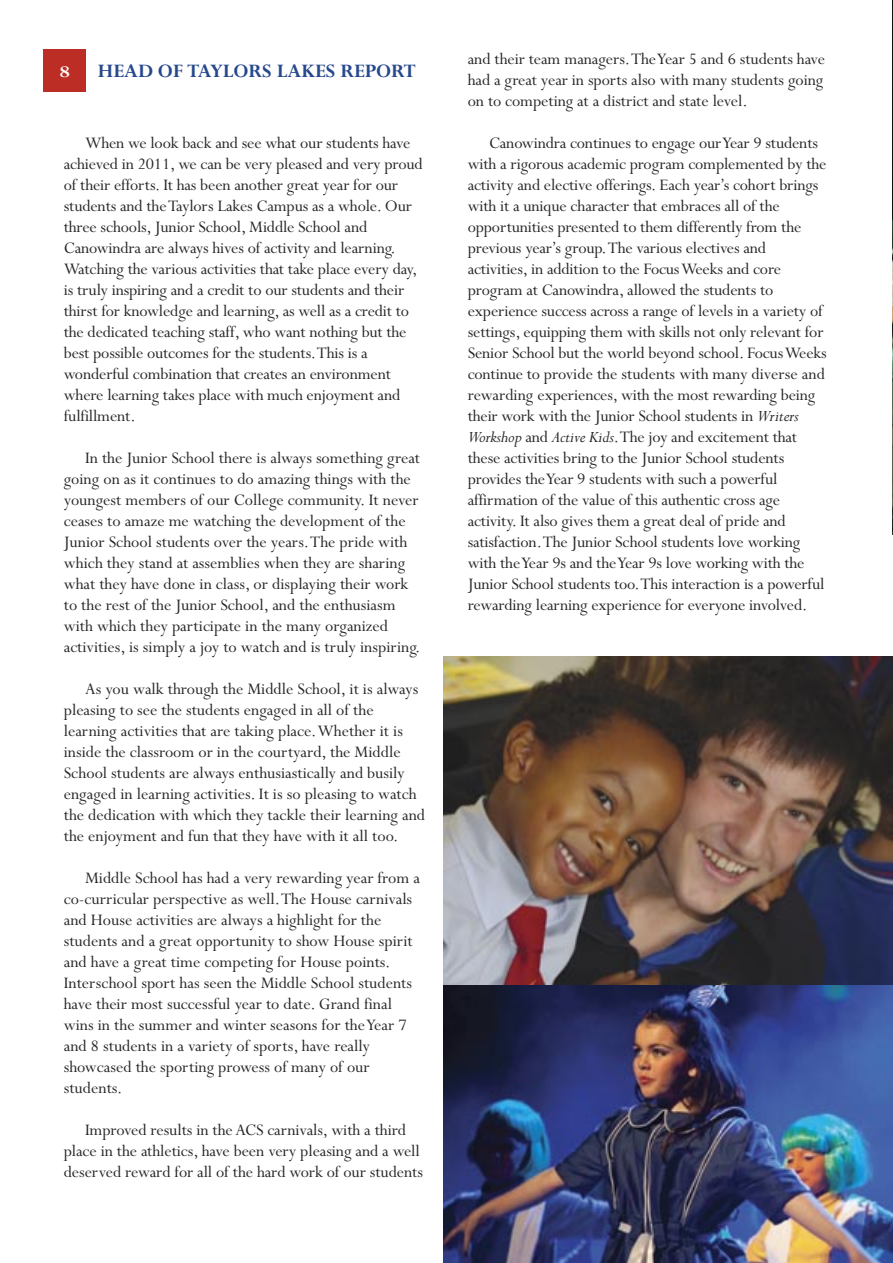
<style>
.page{position:relative;width:893px;height:1263px;background:#fff}
.page>*{position:absolute;margin:0;border:0;box-sizing:border-box;transform-origin:0 0}
.t1{font:700 21px "Perpetua";letter-spacing:-.005em;color:#26488c}
.t2{font:18px/21px "Perpetua";letter-spacing:-.01em;color:#272627}
.t3{font:700 18px "Perpetua";color:#fff;scale:1.3 1}
.s1{font-style:italic}
</style>
<div class="page">
<img style="left:892px;top:0;width:1px;height:534px">
<img style="left:443px;top:657px;width:450px;height:606px">
<div style="left:44px;top:50px;width:42px;height:42px;background:#bc2e25"></div>
<p class="t3" style="left:60px;top:66px;width:10px">8</p>
<p class="t1" style="left:97px;top:64px;width:320px">HEAD OF TAYLORS LAKES REPORT</p>
<p class="t2" style="left:64px;top:134px;width:360px;text-indent:21px">When we look back and see what our students have achieved in 2011, we can be very pleased and very proud of their efforts. It has been another great year for our students and the Taylors Lakes Campus as a whole. Our three schools, Junior School, Middle School and Canowindra are always hives of activity and learning.<br>Watching the various activities that take place every day, is truly inspiring and a credit to our students and their thirst for knowledge and learning, as well as a credit to the dedicated teaching staff, who want nothing but the best possible outcomes for the students. This is a wonderful combination that creates an environment where learning takes place with much enjoyment and fulfillment.</p>
<p class="t2" style="left:64px;top:449px;width:358px;text-indent:21px">In the Junior School there is always something great going on as it continues to do amazing things with the youngest members of our College community. It never ceases to amaze me watching the development of the Junior School students over the years. The pride with which they stand at assemblies when they are sharing what they have done in class, or displaying their work to the rest of the Junior School, and the enthusiasm with which they participate in the many organized activities, is simply a joy to watch and is truly inspiring.</p>
<p class="t2" style="left:64px;top:680px;width:363px;text-indent:21px">As you walk through the Middle School, it is always pleasing to see the students engaged in all of the learning activities that are taking place. Whether it is inside the classroom or in the courtyard, the Middle School students are always enthusiastically and busily engaged in learning activities. It is so pleasing to watch the dedication with which they tackle their learning and the enjoyment and fun that they have with it all too.</p>
<p class="t2" style="left:64px;top:869px;width:358px;text-indent:21px">Middle School has had a very rewarding year from a co-curricular perspective as well. The House carnivals and House activities are always a highlight for the students and a great opportunity to show House spirit and have a great time competing for House points.<br>Interschool sport has seen the Middle School students have their most successful year to date. Grand final wins in the summer and winter seasons for the Year 7 and 8 students in a variety of sports, have really showcased the sporting prowess of many of our students.</p>
<p class="t2" style="left:64px;top:1121px;width:361px;text-align:center">Improved results in the ACS carnivals, with a third<br>place in the athletics, have been very pleasing and a well deserved reward for all of the hard work of our students</p>
<p class="t2" style="left:468px;top:50px;width:359px;text-align:justify">and their team managers. The Year 5 and 6 students have had a great year in sports also with many students going on to competing at a district and state level.</p>
<p class="t2" style="left:468px;top:134px;width:361px;text-indent:21px">Canowindra continues to engage our Year 9 students with a rigorous academic program complemented by the activity and elective offerings. Each year’s cohort brings with it a unique character that embraces all of the opportunities presented to them differently from the previous year’s group. The various electives and activities, in addition to the Focus Weeks and core program at Canowindra, allowed the students to experience success across a range of levels in a variety of settings, equipping them with skills not only relevant for Senior School but the world beyond school. Focus Weeks continue to provide the students with many diverse and rewarding experiences, with the most rewarding being their work with the Junior School students in <span class="s1">Writers Workshop</span> and <span class="s1">Active Kids</span>. The joy and excitement that these activities bring to the Junior School students provides the Year 9 students with such a powerful affirmation of the value of this authentic cross age activity. It also gives them a great deal of pride and satisfaction. The Junior School students love working with the Year 9s and the Year 9s love working with the Junior School students too. This interaction is a powerful rewarding learning experience for everyone involved.</p>
</div>
